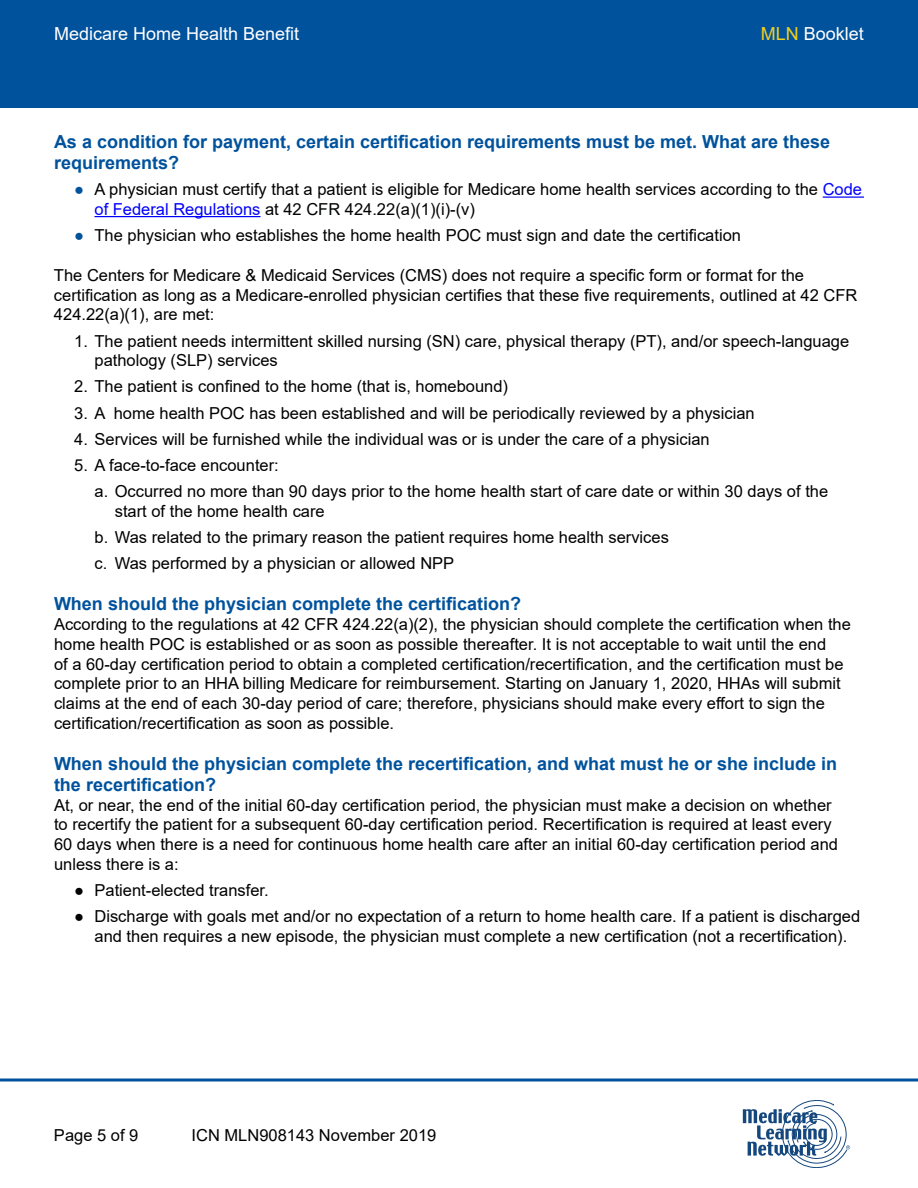
<style>
.page{position:relative;width:918px;height:1188px;background:#fff}
.page>*{position:absolute;margin:0;border:0;box-sizing:border-box;transform-origin:0 0}
.t1{font:700 18px/21px "Arial";color:#00529c}
.t2{font:18px "Arial";color:#fff}
.t3{font:16.5px/19.8px "Arial";color:#000}
.t4{font:16.5px/19.5px "Arial";color:#000101;text-align:center}
.s1{color:#f3cf1e}
.s2{color:#00529c}
.s3{color:#00f}
.s4{color:#020403}
</style>
<div class="page">
<div style="left:0;top:0;width:918px;height:108px;background:#00529c"></div>
<svg style="left:743px;top:1100px;width:107px;height:68px"></svg>
<svg style="left:0;top:1078px;width:918px;height:4px;background:#3f7db4"></svg>
<hr style="left:823px;top:196px;width:41px;height:2px;background:#00f">
<hr style="left:94px;top:216px;width:167px;height:1px;background:#00f">
<p class="t2" style="left:54px;top:21px;width:247px">Medicare Home Health Benefit</p>
<p class="t2" style="left:761px;top:21px;width:105px"><span class="s1">MLN</span> Booklet</p>
<h2 class="t1" style="left:54px;top:131px;width:778px">As a condition for payment, certain certification requirements must be met. What are these requirements?</h2>
<p class="t3" style="left:94px;top:180px;width:769px;text-indent:-20px"><span class="s2">●</span> A physician must certify that a patient is eligible for Medicare home health services according to the <span class="s3">Code of Federal Regulations</span> at <span class="s4">42 CFR 424.22</span>(a)(1)(i)-(v)</p>
<p class="t3" style="left:74px;top:225px;width:668px"><span class="s2">●</span> The physician who establishes the home health POC must sign and date the certification</p>
<p class="t3" style="left:54px;top:265px;width:805px">The Centers for Medicare &amp; Medicaid Services (CMS) does not require a specific form or format for the certification as long as a Medicare-enrolled physician certifies that these five requirements, outlined at 42 CFR<br>424.22(a)(1), are met:</p>
<p class="t3" style="left:94px;top:331px;width:756px;text-indent:-20px">1. The patient needs intermittent skilled nursing (SN) care, physical therapy (PT), and/or speech-language pathology (SLP) services</p>
<p class="t3" style="left:74px;top:377px;width:435px">2. The patient is confined to the home (that is, homebound)</p>
<p class="t3" style="left:74px;top:403px;width:682px">3. A home health POC has been established and will be periodically reviewed by a physician</p>
<p class="t3" style="left:74px;top:429px;width:637px">4. Services will be furnished while the individual was or is under the care of a physician</p>
<p class="t3" style="left:74px;top:455px;width:206px">5. A face-to-face encounter:</p>
<p class="t3" style="left:115px;top:482px;width:715px;text-indent:-20px">a. Occurred no more than 90 days prior to the home health start of care date or within 30 days of the start of the home health care</p>
<p class="t3" style="left:94px;top:527px;width:576px">b. Was related to the primary reason the patient requires home health services</p>
<p class="t3" style="left:94px;top:554px;width:361px">c. Was performed by a physician or allowed NPP</p>
<h2 class="t1" style="left:54px;top:593px;width:469px">When should the physician complete the certification?</h2>
<p class="t3" style="left:54px;top:614px;width:798px">According to the regulations at 42 CFR 424.22(a)(2), the physician should complete the certification when the home health POC is established or as soon as possible thereafter. It is not acceptable to wait until the end<br>of a 60-day certification period to obtain a completed certification/recertification, and the certification must be complete prior to an HHA billing Medicare for reimbursement. Starting on January 1, 2020, HHAs will submit claims at the end of each 30-day period of care; therefore, physicians should make every effort to sign the certification/recertification as soon as possible.</p>
<h2 class="t1" style="left:54px;top:753px;width:785px">When should the physician complete the recertification, and what must he or she include in the recertification?</h2>
<p class="t3" style="left:54px;top:795px;width:786px">At, or near, the end of the initial 60-day certification period, the physician must make a decision on whether to recertify the patient for a subsequent 60-day certification period. Recertification is required at least every 60 days when there is a need for continuous home health care after an initial 60-day certification period and unless there is a:</p>
<p class="t4" style="left:74px;top:881px;width:196px">● Patient-elected transfer.</p>
<p class="t4" style="left:74px;top:907px;width:788px">● Discharge with goals met and/or no expectation of a return to home health care. If a patient is discharged and then requires a new episode, the physician must complete a new certification (not a recertification).</p>
<p class="t3" style="left:54px;top:1125px;width:86px">Page 5 of 9</p>
<p class="t3" style="left:192px;top:1125px;width:246px">ICN MLN908143 November 2019</p>
</div>
